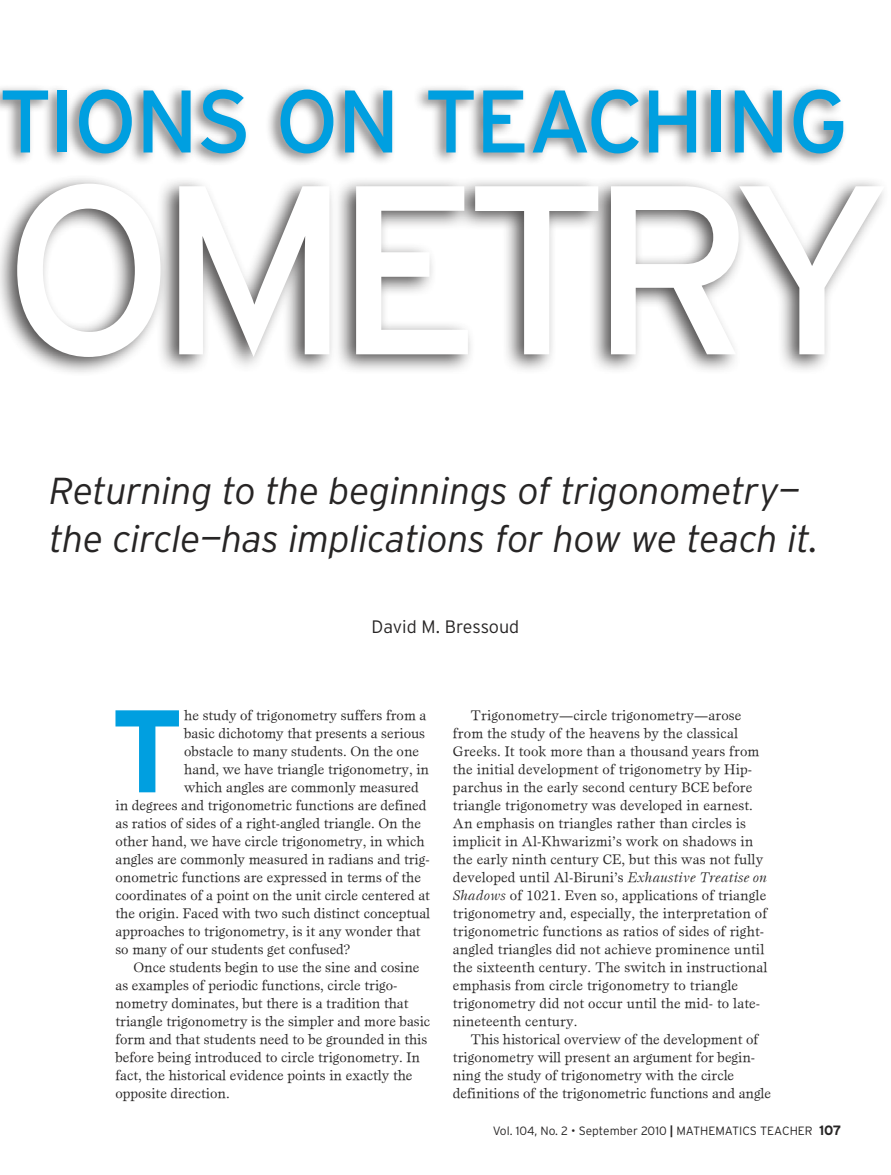
<style>
.page{position:relative;width:891px;height:1175px;background:#fff}
.page>*{position:absolute;margin:0;border:0;box-sizing:border-box;transform-origin:0 0}
.t1{font:240px "Interstate";letter-spacing:-.075em;color:#fff}
.FEAT_drop_cap_NEST{font:700 117.15px "Interstate";color:#009fe0}
.t2{font:88.5px "Interstate";letter-spacing:-.02em;color:#009fe0}
.FEAT_deck{font:italic 300 37.5px/48px "Interstate";letter-spacing:-.015em;color:#272525}
.byline{font:300 18px "Interstate";color:#272525}
.body{font:14.25px/18px "Esprit Math";letter-spacing:.01em;color:#272525}
.FEAT_drop_cap_NEST-2{font:14.25px "Esprit Math";color:#272525}
.t3{font:300 12px "Interstate";color:#272525}
.s1{font-style:italic}
.s2{font-weight:700}
.s3{font-weight:700;font-size:13.5px}
</style>
<div class="page">
<div style="left:0;top:82px;width:847px;height:84px;background:#272525;opacity:.6"></div>
<div style="left:0;top:173px;width:889px;height:203px;background:#272525;opacity:.8"></div>
<h3 class="t2" style="left:-1px;top:72px;width:851px">TIONS ON TEACH ING</h3>
<h1 class="t1" style="left:4px;top:135px;width:893px">OMETRY</h1>
<p class="FEAT_deck" style="left:50px;top:467px;width:771px">Returning to the beginnings of trigonometry— the circle—has implications for how we teach it.</p>
<p class="byline" style="left:372px;top:616px;width:149px">David M . Bressoud</p>
<p class="FEAT_drop_cap_NEST" style="left:110px;top:685px;width:76px">T</p>
<p class="FEAT_drop_cap_NEST-2" style="left:184px;top:707px;width:244px">he study of trigonometry suffers from a</p>
<p class="FEAT_drop_cap_NEST-2" style="left:184px;top:725px;width:242px">basic dichotomy that presents a serious</p>
<p class="FEAT_drop_cap_NEST-2" style="left:184px;top:743px;width:236px">obstacle to many students. On the one</p>
<p class="FEAT_drop_cap_NEST-2" style="left:184px;top:761px;width:246px">hand, we have triangle trigonometry, in</p>
<p class="FEAT_drop_cap_NEST-2" style="left:184px;top:779px;width:236px">which angles are commonly measured</p>
<p class="FEAT_drop_cap_NEST-2" style="left:115px;top:797px;width:313px">in degrees and trigonometric functions are defined</p>
<p class="FEAT_drop_cap_NEST-2" style="left:115px;top:815px;width:307px">as ratios of sides of a right-angled triangle. On the</p>
<p class="FEAT_drop_cap_NEST-2" style="left:115px;top:833px;width:311px">other hand, we have circle trigonometry, in which</p>
<p class="FEAT_drop_cap_NEST-2" style="left:115px;top:851px;width:316px">angles are commonly measured in radians and trig-</p>
<p class="FEAT_drop_cap_NEST-2" style="left:115px;top:869px;width:307px">onometric functions are expressed in terms of the</p>
<p class="FEAT_drop_cap_NEST-2" style="left:115px;top:887px;width:316px">coordinates of a point on the unit circle centered at</p>
<p class="FEAT_drop_cap_NEST-2" style="left:115px;top:905px;width:316px">the origin. Faced with two such distinct conceptual</p>
<p class="FEAT_drop_cap_NEST-2" style="left:115px;top:923px;width:307px">approaches to trigonometry, is it any wonder that</p>
<p class="FEAT_drop_cap_NEST-2" style="left:115px;top:941px;width:236px">so many of our students get confused?</p>
<p class="body" style="left:115px;top:958px;width:316px;text-indent:18px">Once students begin to use the sine and cosine as examples of periodic functions, circle trigo&shy;nometry dominates, but there is a tradition that triangle trigonometry is the simpler and more basic form and that students need to be grounded in this before being introduced to circle trigonometry. In fact, the historical evidence points in exactly the opposite direction.</p>
<p class="body" style="left:453px;top:706px;width:316px;text-indent:18px">Trigonometry—circle trigonometry—arose from the study of the heavens by the classical Greeks. It took more than a thousand years from the initial development of trigonometry by Hip&shy;parchus in the early second century BCE before triangle trigonometry was developed in earnest.<br>An emphasis on triangles rather than circles is implicit in Al-Khwarizmi’s work on shadows in the early ninth century CE, but this was not fully developed until Al-Biruni’s <span class="s1">Exhaustive Treatise on Shadows</span> of 1021. Even so, applications of triangle trigonometry and, especially, the interpretation of trigonometric functions as ratios of sides of right&shy;angled triangles did not achieve prominence until the sixteenth century. The switch in instructional emphasis from circle trigonometry to triangle trigonometry did not occur until the mid- to late&shy;nineteenth century.</p>
<p class="body" style="left:453px;top:1030px;width:320px;text-indent:18px">This historical overview of the development of trigonometry will present an argument for begin&shy;ning the study of trigonometry with the circle definitions of the trigonometric functions and angle</p>
<p class="t3" style="left:493px;top:1123px;width:350px">Vol. 104, No. 2 • September 2010 <span class="s2">|</span> Mathematics Teacher <span class="s3">107</span></p>
</div>
